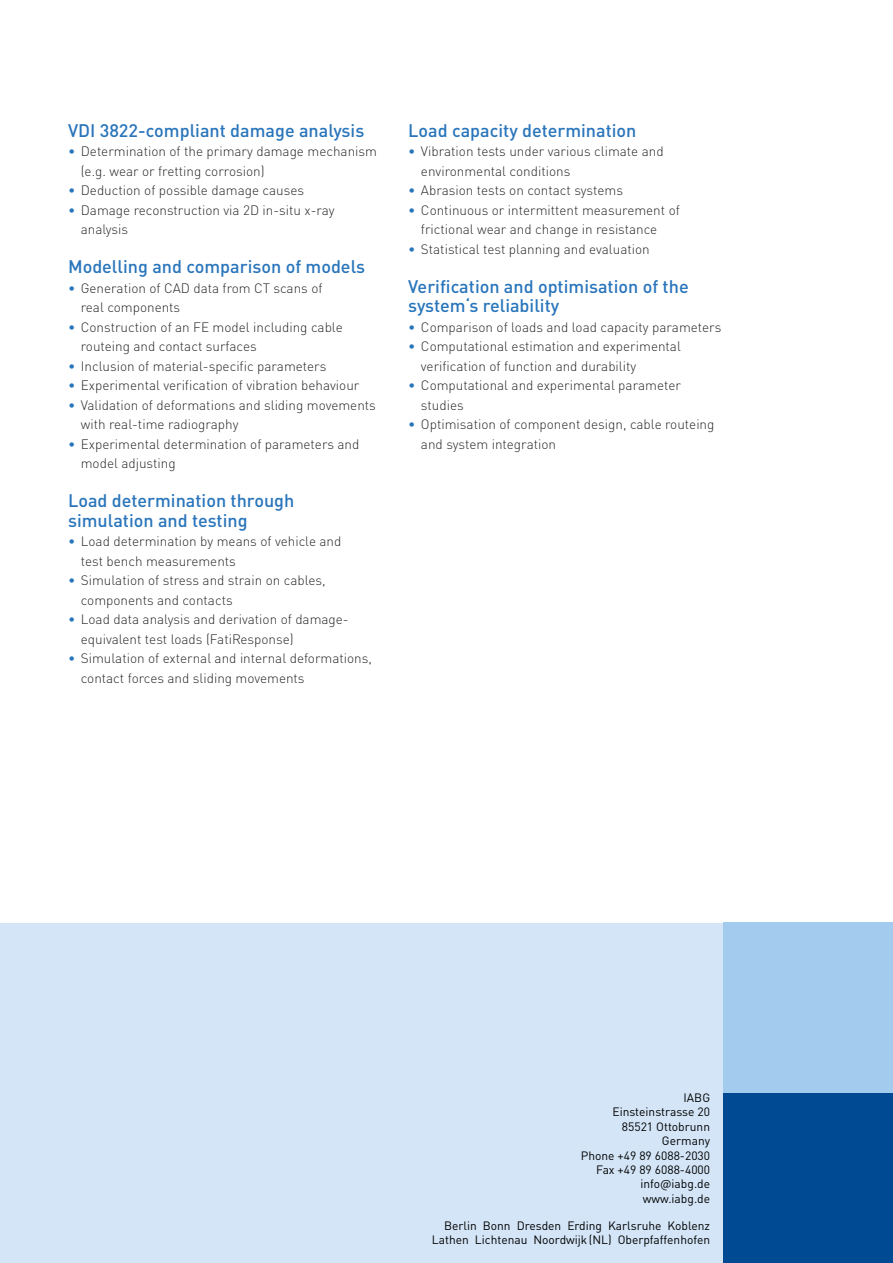
<style>
.page{position:relative;width:893px;height:1263px;background:#fff}
.page>*{position:absolute;margin:0;border:0;box-sizing:border-box;transform-origin:0 0}
.t1{font:500 18px/19.5px "DINOT";color:#2975bb}
.t2{font:300 13.5px/19.5px "DINOT";color:#282827}
.t3{font:12px/14.4px "DINOT";color:#000;text-align:right}
.s1{color:#2975bb}
</style>
<div class="page">
<div style="left:0;top:923px;width:893px;height:340px;background:#d3e5f7"></div>
<div style="left:723px;top:923px;width:170px;height:170px;background:#a2cbee"></div>
<div style="left:723px;top:1093px;width:170px;height:170px;background:#004a93"></div>
<h1 class="t1" style="left:68px;top:120px;width:298px">VDI 3822-compliant damage analysis</h1>
<p class="t2" style="left:81px;top:141px;width:298px;text-indent:-13px"><span class="s1">•</span> Determination of the primary damage mechanism (e.g. wear or fretting corrosion)</p>
<p class="t2" style="left:68px;top:180px;width:238px"><span class="s1">•</span> Deduction of possible damage causes</p>
<p class="t2" style="left:81px;top:200px;width:255px;text-indent:-13px"><span class="s1">•</span> Damage reconstruction via 2D in-situ x-ray analysis</p>
<h1 class="t1" style="left:68px;top:256px;width:299px">Modelling and comparison of models</h1>
<p class="t2" style="left:81px;top:278px;width:243px;text-indent:-13px"><span class="s1">•</span> Generation of CAD data from CT scans of real components</p>
<p class="t2" style="left:81px;top:317px;width:263px;text-indent:-13px"><span class="s1">•</span> Construction of an FE model including cable routeing and contact surfaces</p>
<p class="t2" style="left:68px;top:356px;width:260px"><span class="s1">•</span> Inclusion of material-specific parameters</p>
<p class="t2" style="left:68px;top:375px;width:293px"><span class="s1">•</span> Experimental verification of vibration behaviour</p>
<p class="t2" style="left:81px;top:395px;width:297px;text-indent:-13px"><span class="s1">•</span> Validation of deformations and sliding movements with real-time radiography</p>
<p class="t2" style="left:81px;top:434px;width:280px;text-indent:-13px"><span class="s1">•</span> Experimental determination of parameters and model adjusting</p>
<h1 class="t1" style="left:68px;top:490px;width:228px">Load determination through simulation and testing</h1>
<p class="t2" style="left:81px;top:531px;width:262px;text-indent:-13px"><span class="s1">•</span> Load determination by means of vehicle and test bench measurements</p>
<p class="t2" style="left:81px;top:570px;width:246px;text-indent:-13px"><span class="s1">•</span> Simulation of stress and strain on cables, components and contacts</p>
<p class="t2" style="left:81px;top:609px;width:269px;text-indent:-13px"><span class="s1">•</span> Load data analysis and derivation of damage&shy;equivalent test loads (FatiResponse)</p>
<p class="t2" style="left:81px;top:648px;width:293px;text-indent:-13px"><span class="s1">•</span> Simulation of external and internal deformations, contact forces and sliding movements</p>
<h1 class="t1" style="left:408px;top:120px;width:230px">Load capacity determination</h1>
<p class="t2" style="left:421px;top:141px;width:244px;text-indent:-13px"><span class="s1">•</span> Vibration tests under various climate and environmental conditions</p>
<p class="t2" style="left:408px;top:180px;width:216px"><span class="s1">•</span> Abrasion tests on contact systems</p>
<p class="t2" style="left:421px;top:200px;width:260px;text-indent:-13px"><span class="s1">•</span> Continuous or intermittent measurement of frictional wear and change in resistance</p>
<p class="t2" style="left:408px;top:239px;width:243px"><span class="s1">•</span> Statistical test planning and evaluation</p>
<h1 class="t1" style="left:408px;top:276px;width:282px">Verification and optimisation of the system‘s reliability</h1>
<p class="t2" style="left:408px;top:317px;width:315px"><span class="s1">•</span> Comparison of loads and load capacity parameters</p>
<p class="t2" style="left:421px;top:336px;width:261px;text-indent:-13px"><span class="s1">•</span> Computational estimation and experimental verification of function and durability</p>
<p class="t2" style="left:421px;top:375px;width:261px;text-indent:-13px"><span class="s1">•</span> Computational and experimental parameter studies</p>
<p class="t2" style="left:421px;top:414px;width:295px;text-indent:-13px"><span class="s1">•</span> Optimisation of component design, cable routeing and system integration</p>
<p class="t3" style="left:581px;top:1090px;width:131px">IABG<br>Einsteinstrasse 20<br>85521 Ottobrunn<br>Germany<br>Phone +49 89 6088-2030<br>Fax +49 89 6088-4000 info@iabg.de www.iabg.de</p>
<p class="t3" style="left:432px;top:1218px;width:280px">Berlin Bonn Dresden Erding Karlsruhe Koblenz<br>Lathen Lichtenau Noordwijk(NL) Oberpfaffenhofen</p>
</div>
